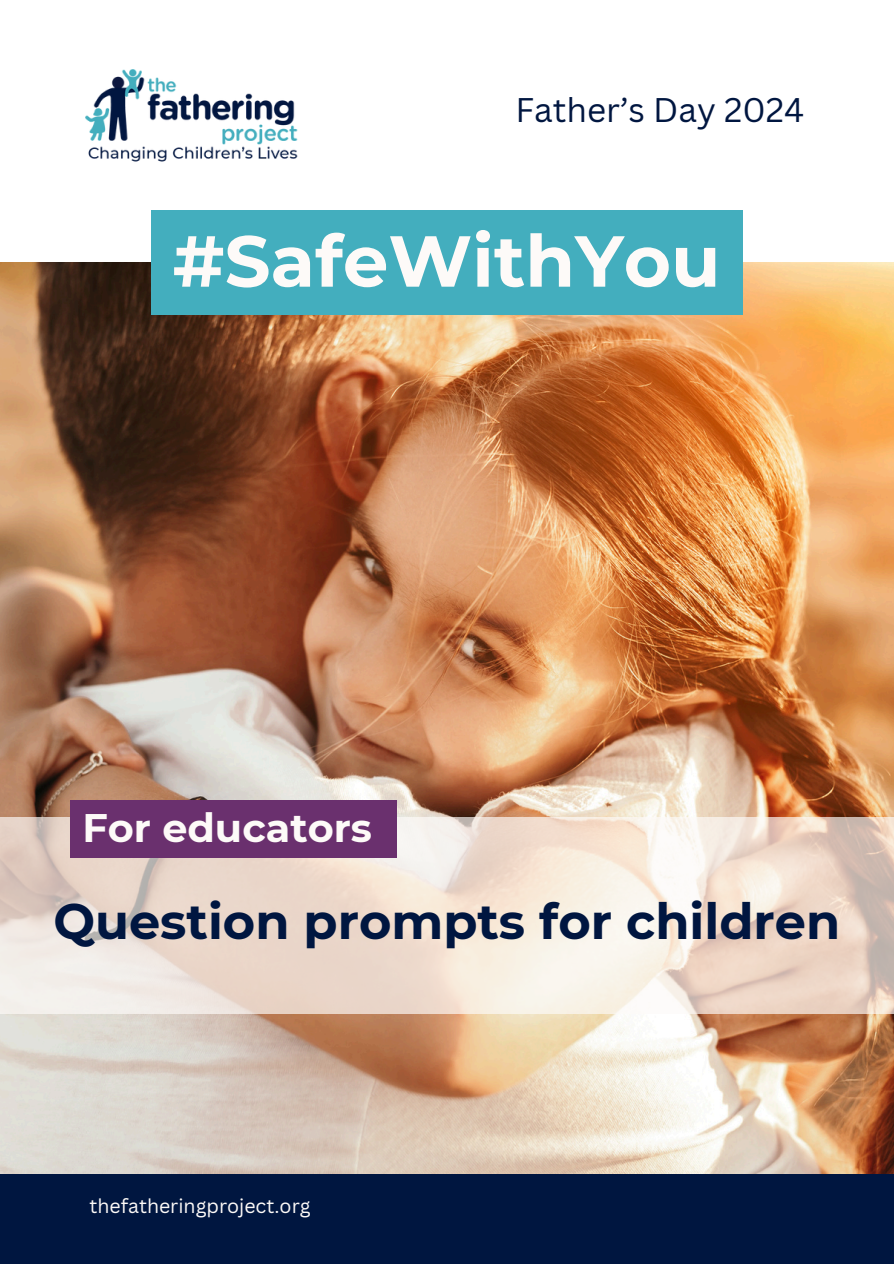
<style>
.page{position:relative;width:894px;height:1264px;background:#fff}
.page>*{position:absolute;margin:0;border:0;box-sizing:border-box;transform-origin:0 0}
.t1{font:700 72px "Montserrat";color:#fdfaf8}
.t2{font:700 49.5px "Montserrat";color:#001640}
.t3{font:700 39.75px "Montserrat";color:#fdfaf8}
.t4{font:33.3px "Canva Sans";color:#001640}
.t5{font:19.5px "Canva Sans";color:#fdfaf8}
</style>
<div class="page">
<img style="left:85px;top:69px;width:213px;height:93px">
<div style="left:0;top:1174px;width:893px;height:89px;background:#001640"></div>
<img style="left:0;top:262px;width:893px;height:911px">
<div style="left:151px;top:210px;width:591px;height:105px;background:#43aebe"></div>
<svg style="left:0;top:817px;width:893px;height:196px;background:#edded2"></svg>
<div style="left:70px;top:799px;width:327px;height:58px;background:#6a306e"></div>
<p class="t4" style="left:515px;top:86px;width:290px">Father’s Day 2024</p>
<h4 class="t1" style="left:173px;top:217px;width:549px">#SafeWithYou</h4>
<p class="t3" style="left:82px;top:803px;width:291px">For educators</p>
<h1 class="t2" style="left:53px;top:890px;width:788px">Question prompts for children</h1>
<h2 class="t5" style="left:89px;top:1192px;width:222px">thefatheringproject.org</h2>
</div>
